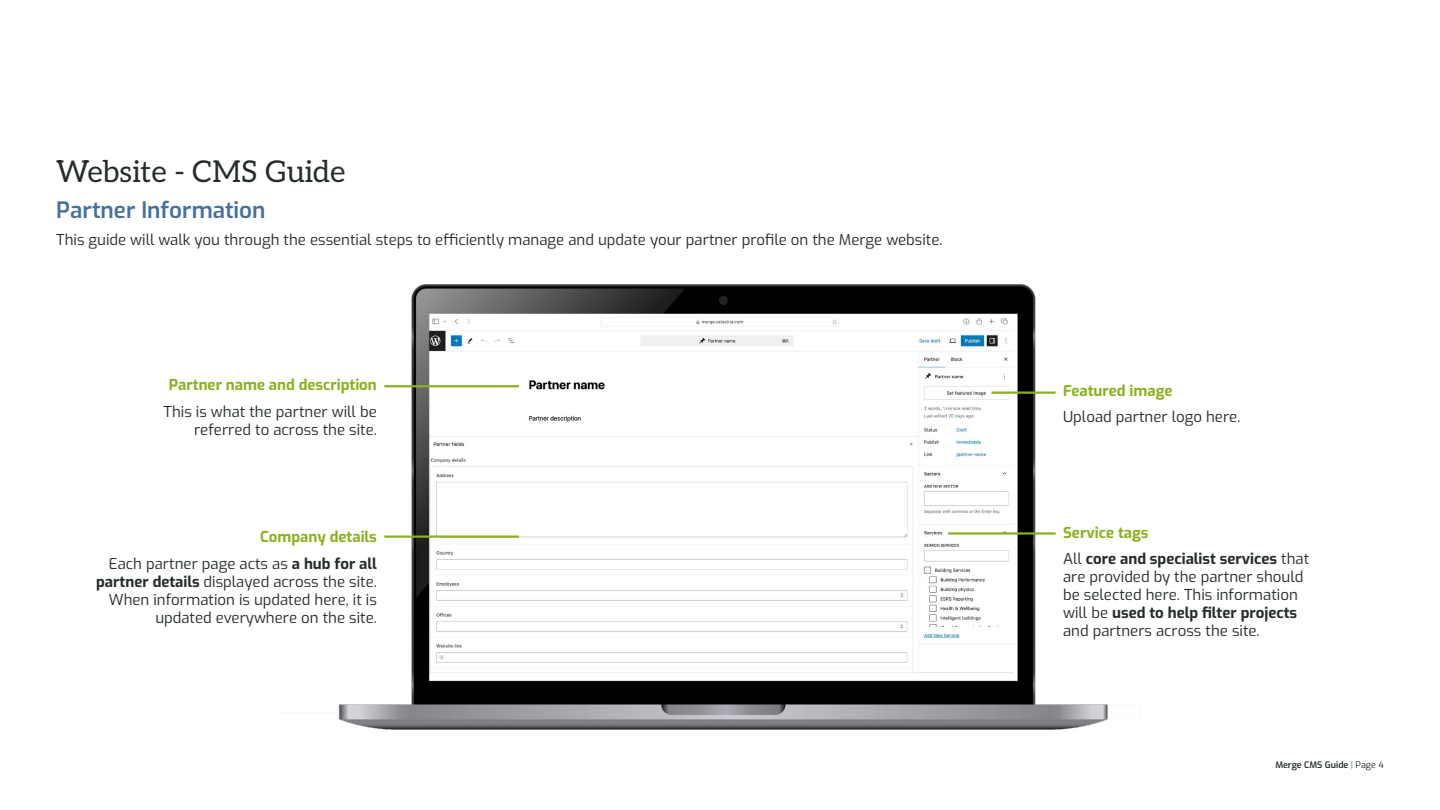
<style>
.page{position:relative;width:1440px;height:810px;background:#fff}
.page>*{position:absolute;margin:0;border:0;box-sizing:border-box;transform-origin:0 0}
.t1{font:30px "Aleo";color:#262c2e}
.t2{font:600 22.5px "Exo";color:#45709e}
.t3{font:15px/18px "Exo";color:#262c2e;text-align:right}
.t4{font:700 15px/25.5px "Exo";color:#262c2e}
.t5{font:700 15px "Exo";color:#8cb01f}
.t6{font:600 9px "Exo";color:#262c2e}
.s1{font-weight:700;color:#8cb01f}
.s2{font-weight:700}
.s3{color:#8cb01f}
.s4{font-weight:400}
.s5{font-weight:400;color:#45709f}
</style>
<div class="page">
<img style="left:338px;top:284px;width:770px;height:446px">
<hr style="left:384px;top:385px;width:135px;height:2px;background:#8cb01f">
<hr style="left:384px;top:536px;width:135px;height:2px;background:#8cb01f">
<hr style="left:992px;top:392px;width:64px;height:2px;background:#8cb01f">
<hr style="left:948px;top:532px;width:108px;height:3px;background:#8cb01f">
<h1 class="t1" style="left:56px;top:147px;width:291px">Website - CMS Guide</h1>
<h2 class="t2" style="left:56px;top:193px;width:211px">Partner Information</h2>
<p class="t3" style="left:56px;top:230px;width:888px">This guide will walk you through the essential steps to efficiently manage and update your partner profile on the Merge website.</p>
<p class="t5" style="left:169px;top:374px;width:210px">Partner name and description</p>
<p class="t3" style="left:164px;top:402px;width:215px">This is what the partner will be referred to across the site.</p>
<p class="t3" style="left:109px;top:522px;width:269px;line-height:27px"><span class="s1">Company details<br></span>Each partner page acts as <span class="s2">a hub for all</span></p>
<p class="t3" style="left:96px;top:571px;width:282px"><span class="s2">partner details</span> displayed across the site.<br>When information is updated here, it is updated everywhere on the site.</p>
<p class="t5" style="left:1063px;top:380px;width:111px">Featured image</p>
<p class="t3" style="left:1063px;top:406px;width:179px">Upload partner logo here.</p>
<p class="t4" style="left:1063px;top:519px;width:248px"><span class="s3">Service tags<br></span><span class="s4">All</span> core and specialist services <span class="s4">that</span></p>
<p class="t3" style="left:1063px;top:566px;width:242px;text-align:left">are provided by the partner should be selected here. This information will be <span class="s2">used to help filter projects </span>and partners across the site.</p>
<p class="t6" style="left:1275px;top:758px;width:110px">Merge CMS Guide <span class="s5">|</span> <span class="s4">Page 4</span></p>
</div>
